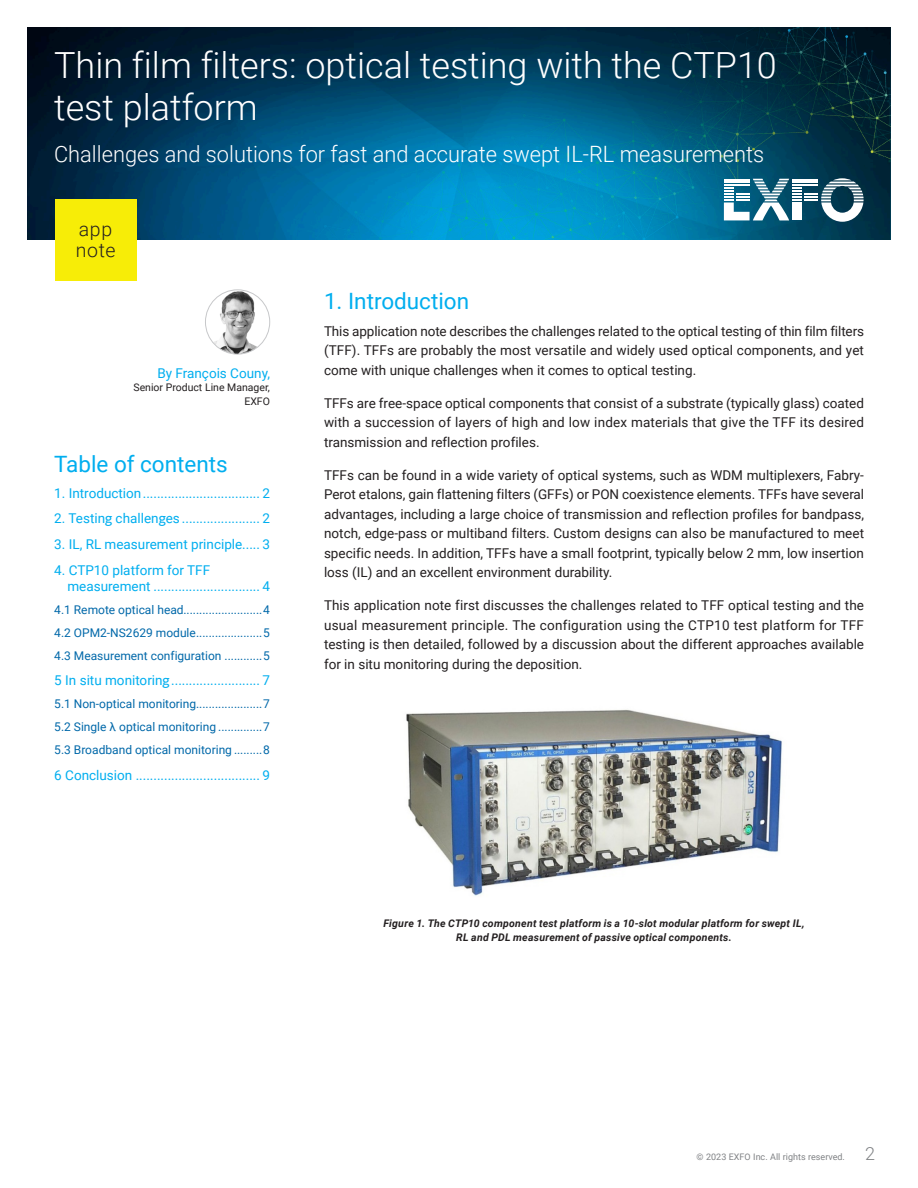
<style>
.page{position:relative;width:918px;height:1188px;background:#fff}
.page>*{position:absolute;margin:0;border:0;box-sizing:border-box;transform-origin:0 0}
.Header_title{font:300 36px/42px "Roboto";color:#fff}
.Header_subtitle{font:300 22.5px "Roboto";color:#fff}
.Title_1{font:22.5px "Roboto";color:#00aeef}
.t1{font:300 19.5px/21px "Roboto";letter-spacing:.04em;color:#231f20}
.Text{font:13.5px/19.5px "Roboto";color:#231f20;text-align:justify}
.Author_name{font:13.5px/16.2px "Roboto";color:#00aeef}
.t2{font:12px "Roboto";color:#0068a9}
.Legend{font:italic 700 10.5px/13.5px "Roboto";letter-spacing:.02em;color:#231f20;text-align:center}
.Author_job_title{font:10.5px/13.5px "Roboto";color:#231f20;text-align:right}
.t3{font:9px "Roboto";color:#808285}
.s1{font-weight:300;font-size:18px}
</style>
<div class="page">
<img style="left:27px;top:27px;width:864px;height:212px">
<svg style="left:724px;top:178px;width:140px;height:44px"></svg>
<div style="left:55px;top:200px;width:81px;height:81px;background:#f7ed07"></div>
<img style="left:406px;top:709px;width:376px;height:187px">
<img style="left:205px;top:290px;width:65px;height:64px;border-radius:32px">
<div style="left:205px;top:290px;width:65px;height:64px;border:1px solid #c7c8ca;border-radius:50%"></div>
<p class="Header_title" style="left:54px;top:43px;width:724px">Thin film filters: optical testing with the CTP10 test platform</p>
<p class="Header_subtitle" style="left:54px;top:139px;width:712px">Challenges and solutions for fast and accurate swept IL-RL measurements</p>
<h3 class="t1" style="left:76px;top:218px;width:41px">app note</h3>
<p class="Author_name" style="left:157px;top:365px;width:114px">By François Couny,</p>
<p class="Author_job_title" style="left:133px;top:381px;width:138px">Senior Product Line Manager,<br>EXFO</p>
<p class="Title_1" style="left:54px;top:448px;width:175px">Table of contents</p>
<p class="Author_name" style="left:54px;top:484px;width:217px">1. Introduction................................. 2</p>
<p class="Author_name" style="left:54px;top:510px;width:217px">2. Testing challenges ...................... 2</p>
<p class="Author_name" style="left:54px;top:536px;width:217px">3. IL, RL measurement principle..... 3</p>
<p class="Author_name" style="left:67px;top:561px;width:204px;text-indent:-13px">4. CTP10 platform for TFF measurement .............................. 4</p>
<p class="t2" style="left:54px;top:601px;width:217px">4.1 Remote optical head.........................4</p>
<p class="t2" style="left:54px;top:624px;width:217px">4.2 OPM2-NS2629 module.....................5</p>
<p class="t2" style="left:54px;top:647px;width:217px">4.3 Measurement configuration ............5</p>
<p class="Author_name" style="left:54px;top:672px;width:217px">5 In situ monitoring......................... 7</p>
<p class="t2" style="left:54px;top:696px;width:217px">5.1 Non-optical monitoring.....................7</p>
<p class="t2" style="left:54px;top:719px;width:217px">5.2 Single λ optical monitoring ..............7</p>
<p class="t2" style="left:54px;top:742px;width:217px">5.3 Broadband optical monitoring .........8</p>
<p class="Author_name" style="left:54px;top:766px;width:217px">6 Conclusion ................................... 9</p>
<p class="Title_1" style="left:324px;top:286px;width:147px">1. Introduction</p>
<p class="Text" style="left:324px;top:321px;width:542px">This application note describes the challenges related to the optical testing of thin film filters (TFF). TFFs are probably the most versatile and widely used optical components, and yet come with unique challenges when it comes to optical testing.</p>
<p class="Text" style="left:324px;top:393px;width:542px">TFFs are free-space optical components that consist of a substrate (typically glass) coated with a succession of layers of high and low index materials that give the TFF its desired transmission and reflection profiles.</p>
<p class="Text" style="left:324px;top:465px;width:542px">TFFs can be found in a wide variety of optical systems, such as WDM multiplexers, Fabry-Perot etalons, gain flattening filters (GFFs) or PON coexistence elements. TFFs have several advantages, including a large choice of transmission and reflection profiles for bandpass, notch, edge-pass or multiband filters. Custom designs can also be manufactured to meet specific needs. In addition, TFFs have a small footprint, typically below 2 mm, low insertion loss (IL) and an excellent environment durability.</p>
<p class="Text" style="left:324px;top:595px;width:542px">This application note first discusses the challenges related to TFF optical testing and the usual measurement principle. The configuration using the CTP10 test platform for TFF testing is then detailed, followed by a discussion about the different approaches available for in situ monitoring during the deposition.</p>
<p class="Legend" style="left:383px;top:917px;width:423px">Figure 1. The CTP10 component test platform is a 10-slot modular platform for swept IL,<br>RL and PDL measurement of passive optical components.</p>
<p class="t3" style="left:697px;top:1151px;width:180px">© 2023 EXFO Inc. All rights reserved. <span class="s1">2</span></p>
</div>
